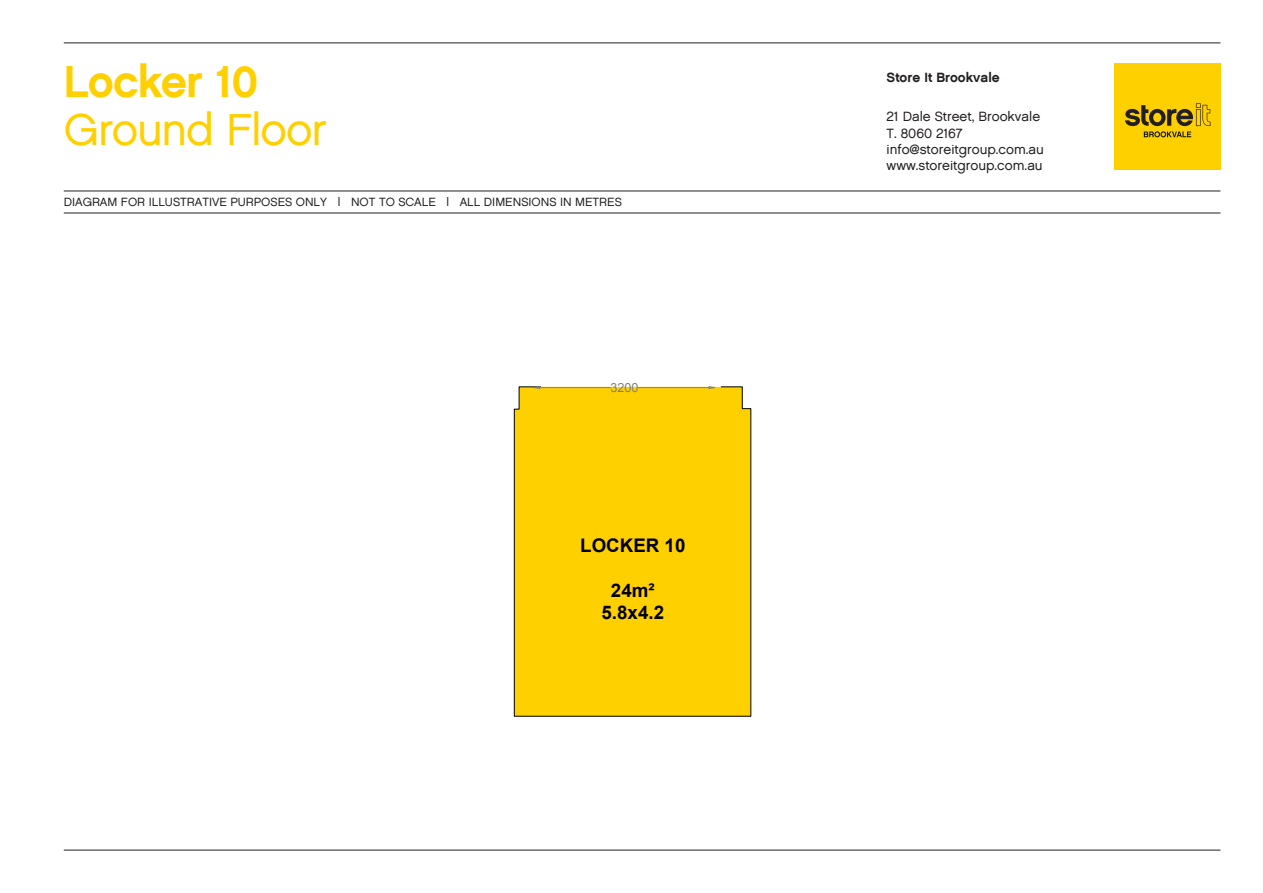
<style>
.page{position:relative;width:1263px;height:893px;background:#fff}
.page>*{position:absolute;margin:0;border:0;box-sizing:border-box;transform-origin:0 0}
.t1{font:45px "Chalet Office";letter-spacing:-.025em;color:#ffd000}
.t2{font:700 45px "Chalet Office";letter-spacing:-.025em;color:#ffd000}
.t3{font:700 18.75px/22.5px "Arial";color:#000;text-align:center}
.t4{font:13.5px/16.2px "Chalet Office";color:#231f20}
.t5{font:700 13.5px "Chalet Office";color:#231f20}
.t6{font:12.6px "Arial";color:#808080}
.t7{font:12px "Chalet Office";color:#231f20}
</style>
<div class="page">
<div style="left:1114px;top:64px;width:106px;height:106px;background:#ffd000"></div>
<svg style="left:1125px;top:103px;width:85px;height:34px"></svg>
<hr style="left:64px;top:191px;width:1156px;height:1px;background:#231f20">
<hr style="left:64px;top:213px;width:1156px;height:1px;background:#231f20">
<hr style="left:64px;top:43px;width:1156px;height:1px;background:#231f20">
<hr style="left:64px;top:850px;width:1156px;height:1px;background:#231f20">
<div style="left:513px;top:386px;width:239px;height:331px;background:#ffd000"></div>
<p class="t2" style="left:64px;top:53px;width:196px">Locker 10</p>
<p class="t1" style="left:64px;top:102px;width:265px">Ground Floor</p>
<p class="t7" style="left:64px;top:195px;width:560px">DIAGRAM FOR ILLUSTRATIVE PURPOSES ONLY | NOT TO SCALE | ALL DIMENSIONS IN METRES</p>
<p class="t6" style="left:610px;top:379px;width:30px">3200</p>
<p class="t3" style="left:580px;top:535px;width:107px">LOCKER 10</p>
<p class="t3" style="left:601px;top:580px;width:64px">24m²<br>5.8x4.2</p>
<p class="t5" style="left:887px;top:69px;width:115px">Store It Brookvale</p>
<p class="t4" style="left:887px;top:109px;width:159px">21 Dale Street, Brookvale<br>T. 8060 2167 info@storeitgroup.com.au www.storeitgroup.com.au</p>
</div>
